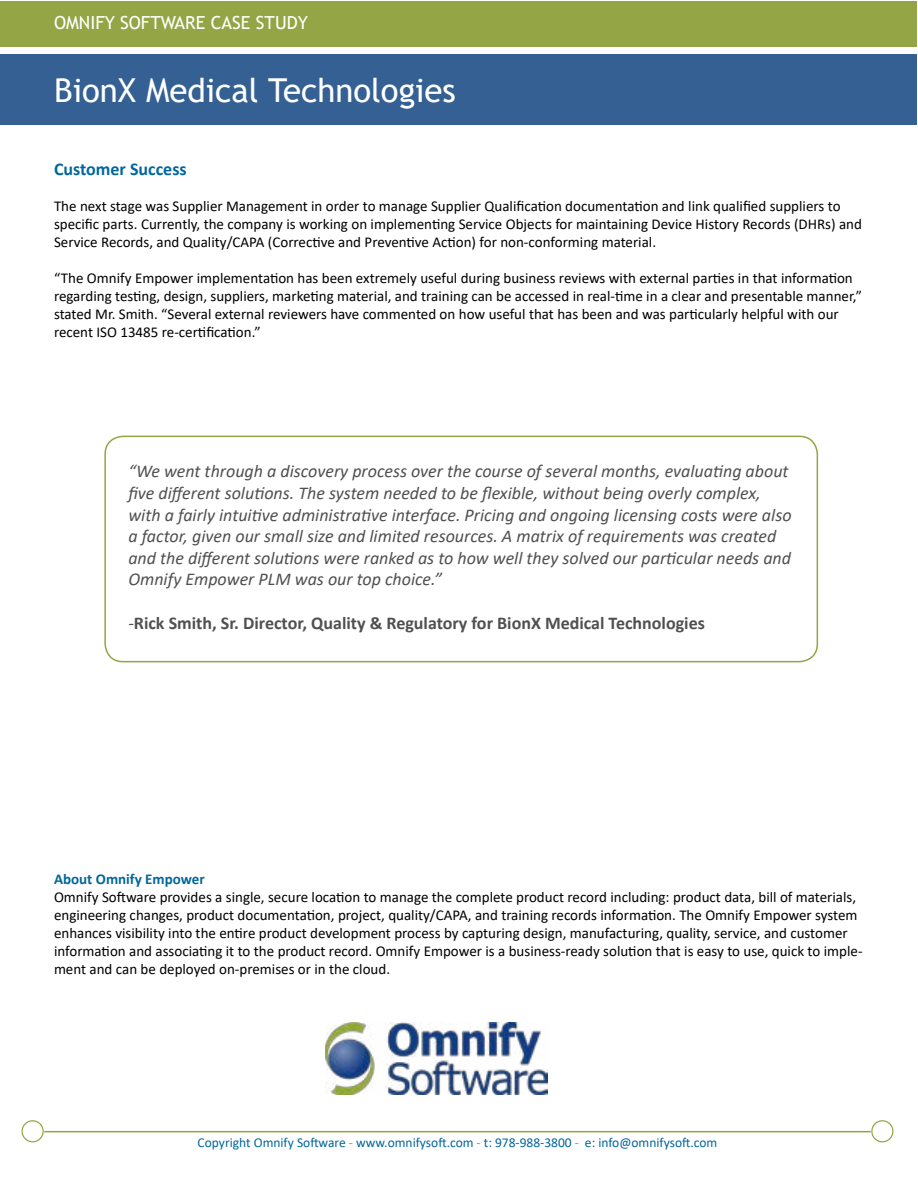
<style>
.page{position:relative;width:918px;height:1188px;background:#fff}
.page>*{position:absolute;margin:0;border:0;box-sizing:border-box;transform-origin:0 0}
.t1{font:33px "Trebuchet MS";color:#fff}
.t2{font:italic 18px/21.6px "Calibri";color:#50504f}
.t3{font:700 18px "Calibri";color:#50504f}
.t4{font:18px "Trebuchet MS";color:#fff}
.t5{font:700 18px "Calibri";color:#00679b}
.t6{font:15px/18px "Calibri";color:#000101}
.t7{font:700 15px "Calibri";color:#00679b}
.t8{font:13.5px "Calibri";color:#00679b}
.s1{font-weight:400;font-style:italic}
.s2{color:#92a242}
</style>
<div class="page">
<div style="left:0;top:54px;width:916px;height:70px;background:#346094"></div>
<div style="left:1px;top:1px;width:916px;height:45px;background:#94a545"></div>
<div style="left:104px;top:436px;width:714px;height:226px;border:2px solid #94a545;border-radius:18px"></div>
<img style="left:326px;top:1022px;width:221px;height:73px">
<svg style="left:21px;top:1120px;width:873px;height:23px"></svg>
<p class="t4" style="left:54px;top:11px;width:255px">OMNIFY SOFTWARE CASE STUDY</p>
<h1 class="t1" style="left:54px;top:70px;width:403px">BionX Medical Technologies</h1>
<p class="t5" style="left:54px;top:156px;width:134px">Customer Success</p>
<p class="t6" style="left:54px;top:196px;width:810px">The next stage was Supplier Management in order to manage Supplier Qualification documentation and link qualified suppliers to specific parts. Currently, the company is working on implementing Service Objects for maintaining Device History Records (DHRs) and<br>Service Records, and Quality/CAPA (Corrective and Preventive Action) for non-conforming material.</p>
<p class="t6" style="left:54px;top:268px;width:809px">“The Omnify Empower implementation has been extremely useful during business reviews with external parties in that information regarding testing, design, suppliers, marketing material, and training can be accessed in real-time in a clear and presentable manner,” stated Mr. Smith. “Several external reviewers have commented on how useful that has been and was particularly helpful with our recent ISO 13485 re-certification.”</p>
<p class="t2" style="left:128px;top:460px;width:665px">“We went through a discovery process over the course of several months, evaluating about five different solutions. The system needed to be flexible, without being overly complex, with a fairly intuitive administrative interface. Pricing and ongoing licensing costs were also a factor, given our small size and limited resources. A matrix of requirements was created and the different solutions were ranked as to how well they solved our particular needs and Omnify Empower PLM was our top choice.”</p>
<p class="t3" style="left:128px;top:610px;width:578px"><span class="s1">-</span>Rick Smith, Sr. Director, Quality &amp; Regulatory for BionX Medical Technologies</p>
<p class="t7" style="left:54px;top:869px;width:152px">About Omnify Empower</p>
<p class="t6" style="left:54px;top:888px;width:810px">Omnify Software provides a single, secure location to manage the complete product record including: product data, bill of materials, engineering changes, product documentation, project, quality/CAPA, and training records information. The Omnify Empower system enhances visibility into the entire product development process by capturing design, manufacturing, quality, service, and customer information and associating it to the product record. Omnify Empower is a business-ready solution that is easy to use, quick to imple&shy;ment and can be deployed on-premises or in the cloud.</p>
<p class="t8" style="left:198px;top:1133px;width:521px">Copyright Omnify Software <span class="s2">-</span> www.omnifysoft.com <span class="s2">-</span> t: 978-988-3800 <span class="s2">-</span> e: info@omnifysoft.com</p>
</div>
